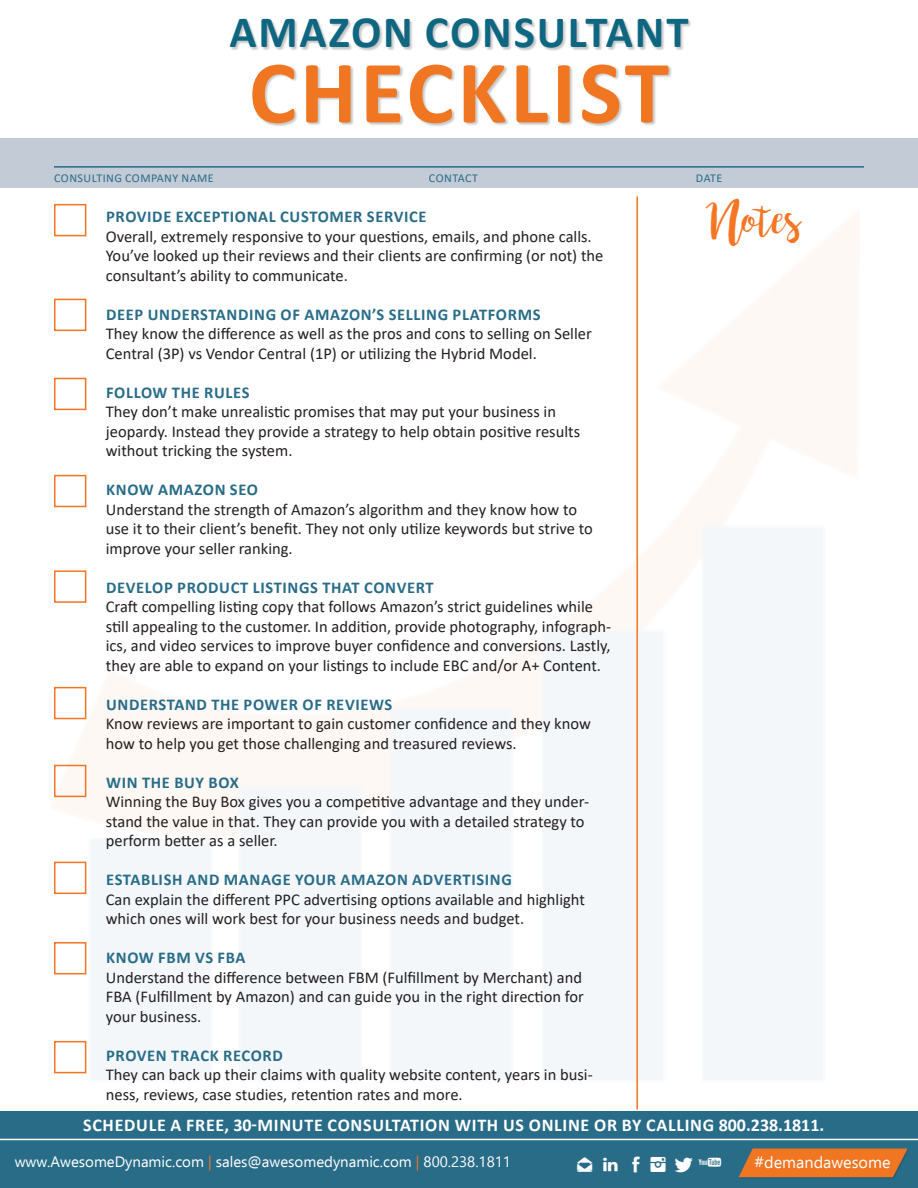
<style>
.page{position:relative;width:918px;height:1188px;background:#fff}
.page>*{position:absolute;margin:0;border:0;box-sizing:border-box;transform-origin:0 0}
.t1{font:700 90px "Calibri";letter-spacing:.04em;color:#f07622}
.t2{font:700 45px "Calibri";letter-spacing:.04em;color:#0f6681}
.t3{font:45px "bromello";color:#f57523}
.t4{font:700 18px "Calibri";letter-spacing:.04em;color:#fff}
.t5{font:18px "Sosa";color:#fff}
.t6{font:16.5px/19.5px "Calibri";color:#231f20}
.t7{font:700 16.5px "Calibri";letter-spacing:.04em;color:#286c88}
.t8{font:16.2px "Ebrima";color:#fff}
.t9{font:15px "Ebrima";color:#fff}
.t10{font:12px "Calibri";letter-spacing:.04em;color:#286c88}
.s1{color:#f07622}
.s2{font-size:27px}
</style>
<div class="page">
<div style="left:0;top:138px;width:918px;height:49px;background:#c2cbd6"></div>
<div style="left:0;top:1111px;width:918px;height:77px;background:#286c88"></div>
<div style="left:54px;top:204px;width:32px;height:32px;border:2px solid #f57523"></div>
<div style="left:54px;top:299px;width:32px;height:32px;border:2px solid #f57523"></div>
<div style="left:54px;top:378px;width:32px;height:32px;border:2px solid #f57523"></div>
<div style="left:54px;top:475px;width:32px;height:32px;border:2px solid #f57523"></div>
<div style="left:54px;top:570px;width:32px;height:33px;border:2px solid #f57523"></div>
<div style="left:54px;top:687px;width:32px;height:32px;border:2px solid #f57523"></div>
<div style="left:54px;top:765px;width:32px;height:32px;border:2px solid #f57523"></div>
<div style="left:54px;top:862px;width:32px;height:32px;border:2px solid #f57523"></div>
<div style="left:54px;top:942px;width:32px;height:32px;border:2px solid #f57523"></div>
<div style="left:54px;top:1041px;width:32px;height:32px;border:2px solid #f57523"></div>
<hr style="left:54px;top:166px;width:810px;height:2px;background:#286c88">
<hr style="left:636px;top:196px;width:2px;height:914px;background:#f57523">
<div style="left:739px;top:1148px;width:170px;height:31px;background:#231f20;opacity:.25"></div>
<svg style="left:739px;top:1149px;width:169px;height:28px;background:#de742a"></svg>
<hr style="left:0;top:1139px;width:918px;height:1px;background:#fff">
<div style="left:230px;top:20px;width:462px;height:107px;background:#231f20;opacity:.25"></div>
<p class="t2" style="left:229px;top:1px;width:461px">AMAZON CONSULTANT</p>
<p class="t1" style="left:249px;top:29px;width:422px">CHECKLIST</p>
<p class="t10" style="left:54px;top:169px;width:161px">CONSULTING COMPANY NAME</p>
<p class="t10" style="left:429px;top:169px;width:50px">CONTACT</p>
<p class="t10" style="left:696px;top:169px;width:28px">DATE</p>
<p class="t3" style="left:711px;top:191px;width:91px">Notes</p>
<p class="t7" style="left:106px;top:205px;width:322px">PROVIDE EXCEPTIONAL CUSTOMER SERVICE</p>
<p class="t6" style="left:106px;top:226px;width:499px">Overall, extremely responsive to your questions, emails, and phone calls.<br>You’ve looked up their reviews and their clients are confirming (or not) the consultant’s ability to communicate.</p>
<p class="t7" style="left:106px;top:302px;width:436px">DEEP UNDERSTANDING OF AMAZON’S SELLING PLATFORMS</p>
<p class="t6" style="left:106px;top:323px;width:487px">They know the difference as well as the pros and cons to selling on Seller<br>Central (3P) vs Vendor Central (1P) or utilizing the Hybrid Model.</p>
<p class="t7" style="left:106px;top:380px;width:145px">FOLLOW THE RULES</p>
<p class="t6" style="left:106px;top:401px;width:452px">They don’t make unrealistic promises that may put your business in</p>
<p class="t6" style="left:106px;top:421px;width:476px">jeopardy. Instead they provide a strategy to help obtain positive results without tricking the system.</p>
<p class="t7" style="left:106px;top:478px;width:153px">KNOW AMAZON SEO</p>
<p class="t6" style="left:106px;top:499px;width:489px">Understand the strength of Amazon’s algorithm and they know how to use it to their client’s benefit. They not only utilize keywords but strive to improve your seller ranking.</p>
<p class="t7" style="left:106px;top:575px;width:329px">DEVELOP PRODUCT LISTINGS THAT CONVERT</p>
<p class="t6" style="left:106px;top:596px;width:507px">Craft compelling listing copy that follows Amazon’s strict guidelines while still appealing to the customer. In addition, provide photography, infograph&shy;ics, and video services to improve buyer confidence and conversions. Lastly, they are able to expand on your listings to include EBC and/or A+ Content.</p>
<p class="t7" style="left:106px;top:692px;width:288px">UNDERSTAND THE POWER OF REVIEWS</p>
<p class="t6" style="left:106px;top:713px;width:487px">Know reviews are important to gain customer confidence and they know how to help you get those challenging and treasured reviews.</p>
<p class="t7" style="left:106px;top:770px;width:134px">WIN THE BUY BOX</p>
<p class="t6" style="left:106px;top:791px;width:485px">Winning the Buy Box gives you a competitive advantage and they under&shy;stand the value in that. They can provide you with a detailed strategy to perform better as a seller.</p>
<p class="t7" style="left:106px;top:868px;width:407px">ESTABLISH AND MANAGE YOUR AMAZON ADVERTISING</p>
<p class="t6" style="left:106px;top:889px;width:481px">Can explain the different PPC advertising options available and highlight which ones will work best for your business needs and budget.</p>
<p class="t7" style="left:106px;top:946px;width:141px">KNOW FBM VS FBA</p>
<p class="t6" style="left:106px;top:967px;width:480px;text-align:justify">Understand the difference between FBM (Fulfillment by Merchant) and FBA (Fulfillment by Amazon) and can guide you in the right direction for your business.</p>
<p class="t7" style="left:106px;top:1043px;width:178px">PROVEN TRACK RECORD</p>
<p class="t6" style="left:106px;top:1064px;width:488px">They can back up their claims with quality website content, years in busi&shy;ness, reviews, case studies, retention rates and more.</p>
<p class="t4" style="left:83px;top:1112px;width:743px">SCHEDULE A FREE, 30-MINUTE CONSULTATION WITH US ONLINE OR BY CALLING 800.238.1811.</p>
<p class="t9" style="left:15px;top:1151px;width:498px">www.AwesomeDynamic.com <span class="s1">|</span> sales@awesomedynamic.com <span class="s1">|</span> 800.238.1811</p>
<p class="t5" style="left:576px;top:1154px;width:149px">Ö ą v ć t <span class="s2">Ĵ</span></p>
<p class="t8" style="left:755px;top:1150px;width:137px">#demandawesome</p>
</div>
